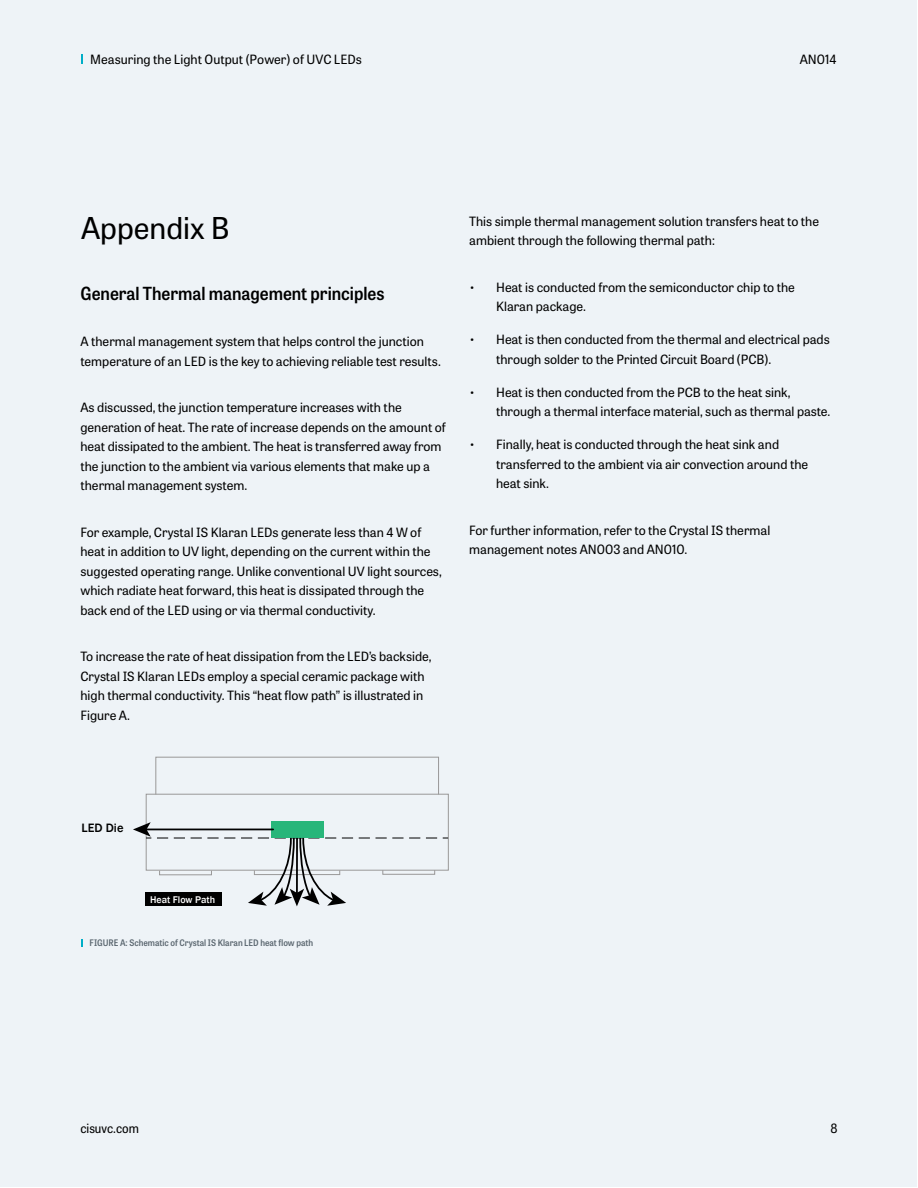
<style>
.page{position:relative;width:918px;height:1188px;background:#fff}
.page>*{position:absolute;margin:0;border:0;box-sizing:border-box;transform-origin:0 0}
.t1{font:30px "Tablet Gothic";color:#000}
.t2{font:18px "Tablet Gothic Narrow Sb";color:#000}
.t3{font:12.75px/19.5px "Tablet Gothic";color:#000}
.t4{font:12.75px "Tablet Gothic Narrow";color:#000}
.t5{font:500 12.45px "Franklin Gothic";color:#010101}
.t6{font:500 10.05px "Franklin Gothic";color:#fff}
.t7{font:9px "Tablet Gothic Narrow Sb";color:#5b6770}
</style>
<div class="page">
<div style="left:1px;top:1px;width:916px;height:1186px;background:#eef3f7"></div>
<svg style="left:81px;top:940px;width:2px;height:7px"></svg>
<div style="left:146px;top:794px;width:303px;height:77px;border:1px solid #999898"></div>
<div style="left:271px;top:821px;width:52px;height:17px;background:#28b67a"></div>
<hr style="left:146px;top:829px;width:127px;height:1px;background:#010101">
<svg style="left:133px;top:822px;width:18px;height:17px"></svg>
<svg style="left:157px;top:836px;width:291px;height:70px"></svg>
<div style="left:145px;top:893px;width:77px;height:13px;background:#000"></div>
<div style="left:155px;top:757px;width:284px;height:38px;border:1px solid #999898"></div>
<p class="t3" style="left:90px;top:49px;width:273px">Measuring the Light Output (Power) of UVC LEDs</p>
<p class="t3" style="left:800px;top:49px;width:38px">AN014</p>
<h1 class="t1" style="left:81px;top:207px;width:150px">Appendix B</h1>
<p class="t3" style="left:469px;top:211px;width:352px">This simple thermal management solution transfers heat to the ambient through the following thermal path:</p>
<p class="t3" style="left:496px;top:277px;width:300px;text-indent:-27px">• Heat is conducted from the semiconductor chip to the<br>Klaran package.</p>
<p class="t3" style="left:496px;top:329px;width:335px;text-indent:-27px">• Heat is then conducted from the thermal and electrical pads through solder to the Printed Circuit Board (PCB).</p>
<p class="t3" style="left:496px;top:382px;width:336px;text-indent:-27px">• Heat is then conducted from the PCB to the heat sink, through a thermal interface material, such as thermal paste.</p>
<p class="t3" style="left:496px;top:434px;width:314px;text-indent:-27px">• Finally, heat is conducted through the heat sink and transferred to the ambient via air convection around the heat sink.</p>
<p class="t3" style="left:469px;top:520px;width:303px">For further information, refer to the Crystal IS thermal management notes AN003 and AN010.</p>
<h2 class="t2" style="left:80px;top:281px;width:306px">General Thermal management principles</h2>
<p class="t3" style="left:80px;top:331px;width:362px">A thermal management system that helps control the junction temperature of an LED is the key to achieving reliable test results.</p>
<p class="t3" style="left:80px;top:397px;width:367px">As discussed, the junction temperature increases with the generation of heat. The rate of increase depends on the amount of heat dissipated to the ambient. The heat is transferred away from the junction to the ambient via various elements that make up a thermal management system.</p>
<p class="t3" style="left:80px;top:522px;width:363px">For example, Crystal IS Klaran LEDs generate less than 4 W of heat in addition to UV light, depending on the current within the suggested operating range. Unlike conventional UV light sources, which radiate heat forward, this heat is dissipated through the back end of the LED using or via thermal conductivity.</p>
<p class="t3" style="left:80px;top:646px;width:352px">To increase the rate of heat dissipation from the LED’s backside, Crystal IS Klaran LEDs employ a special ceramic package with high thermal conductivity. This “heat flow path” is illustrated in Figure A.</p>
<p class="t5" style="left:82px;top:821px;width:44px">LED Die</p>
<p class="t6" style="left:150px;top:894px;width:67px">Heat Flow Path</p>
<p class="t7" style="left:90px;top:937px;width:225px">FIGURE A: Schematic of Crystal IS Klaran LED heat flow path</p>
<p class="t4" style="left:80px;top:1120px;width:60px">cisuvc.com</p>
<p class="t4" style="left:830px;top:1120px;width:9px">8</p>
</div>
